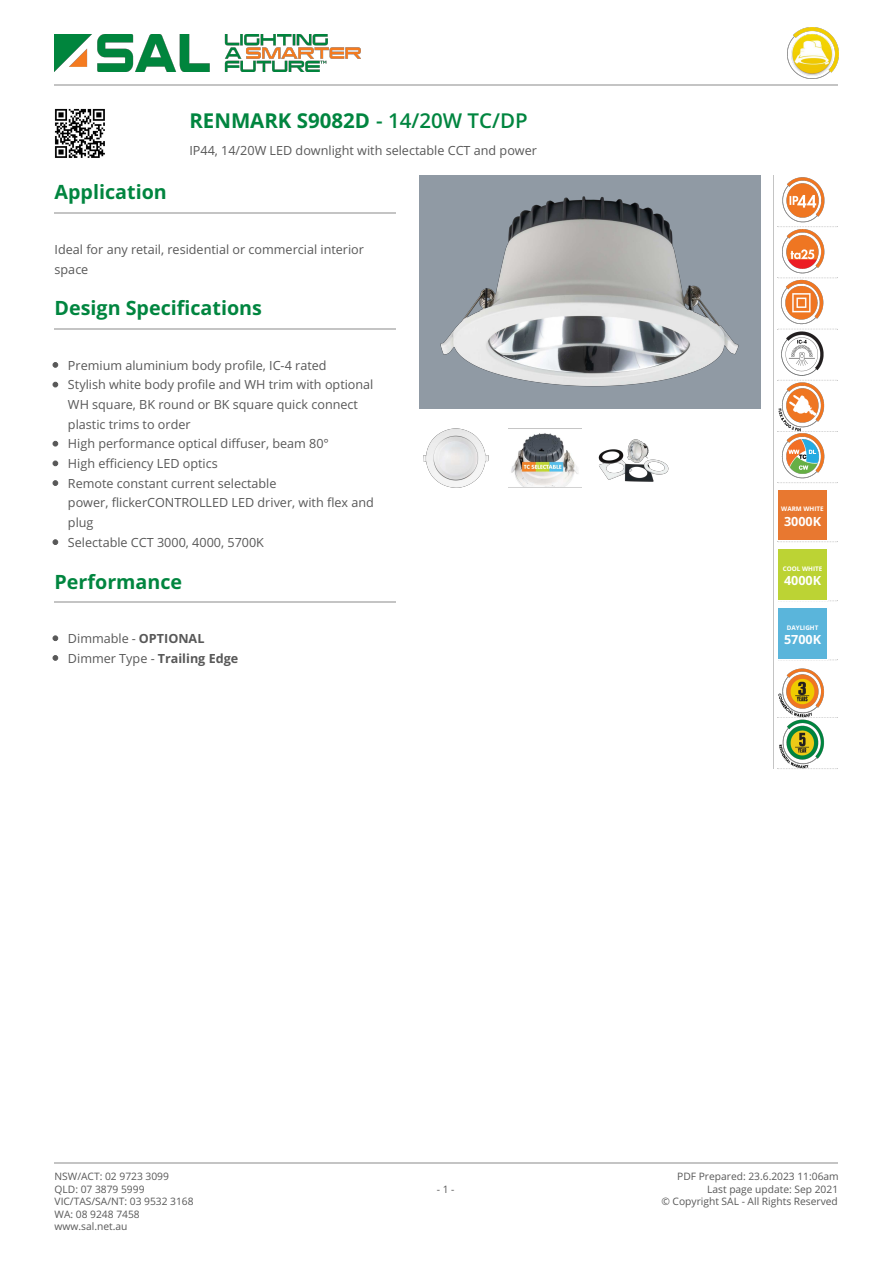
<style>
.page{position:relative;width:893px;height:1263px;background:#fff}
.page>*{position:absolute;margin:0;border:0;box-sizing:border-box;transform-origin:0 0}
.t1{font:700 20.55px "Open Sans";color:#00853f}
.t2{font:700 19.65px "Open Sans";color:#00853f}
.t3{font:12.6px/19.6px "Open Sans";color:#585858}
.t4{font:700 12.6px "Open Sans";color:#fff}
.t5{font:10.2px/12.6px "Open Sans";color:#585858}
.t6{font:700 6.3px "Open Sans";color:#fff}
.s1{font-weight:600}
.s2{font-weight:700}
</style>
<div class="page">
<img style="left:55px;top:108px;width:50px;height:50px">
<hr style="left:55px;top:212px;width:341px;height:2px;background:#c4c4c4">
<hr style="left:55px;top:328px;width:341px;height:1px;background:#c4c4c4">
<hr style="left:55px;top:601px;width:341px;height:2px;background:#c4c4c4">
<svg style="left:53px;top:362px;width:5px;height:6px"></svg>
<svg style="left:53px;top:382px;width:5px;height:5px"></svg>
<svg style="left:53px;top:441px;width:5px;height:5px"></svg>
<svg style="left:53px;top:461px;width:5px;height:5px"></svg>
<svg style="left:53px;top:480px;width:5px;height:6px"></svg>
<svg style="left:53px;top:539px;width:5px;height:6px"></svg>
<svg style="left:53px;top:635px;width:5px;height:6px"></svg>
<svg style="left:53px;top:655px;width:5px;height:6px"></svg>
<img style="left:423px;top:428px;width:66px;height:60px">
<img style="left:508px;top:428px;width:74px;height:60px">
<img style="left:598px;top:439px;width:71px;height:43px">
<img style="left:419px;top:176px;width:341px;height:233px">
<hr style="left:773px;top:176px;width:1px;height:593px;background:#c4c4c4">
<img style="left:777px;top:177px;width:49px;height:302px">
<svg style="left:777px;top:277px;width:61px;height:1px"></svg>
<svg style="left:777px;top:329px;width:61px;height:1px"></svg>
<svg style="left:777px;top:380px;width:61px;height:1px"></svg>
<svg style="left:777px;top:431px;width:61px;height:1px"></svg>
<svg style="left:777px;top:482px;width:61px;height:1px"></svg>
<div style="left:777px;top:489px;width:50px;height:52px;background:#e87830"></div>
<hr style="left:777px;top:489px;width:50px;height:1px;background:#fff">
<hr style="left:777px;top:489px;width:1px;height:52px;background:#fff">
<div style="left:777px;top:548px;width:50px;height:52px;background:#bcd334"></div>
<hr style="left:777px;top:548px;width:50px;height:1px;background:#fff">
<hr style="left:777px;top:548px;width:1px;height:52px;background:#fff">
<svg style="left:778px;top:660px;width:59px;height:1px"></svg>
<div style="left:777px;top:608px;width:50px;height:52px;background:#5ab5db"></div>
<hr style="left:777px;top:608px;width:50px;height:1px;background:#fff">
<hr style="left:777px;top:659px;width:50px;height:1px;background:#fff">
<hr style="left:777px;top:608px;width:1px;height:52px;background:#fff">
<img style="left:777px;top:668px;width:49px;height:100px">
<svg style="left:777px;top:768px;width:61px;height:1px"></svg>
<hr style="left:55px;top:84px;width:783px;height:2px;background:#c4c4c4">
<img style="left:55px;top:34px;width:305px;height:38px">
<img style="left:787px;top:28px;width:51px;height:50px">
<hr style="left:55px;top:1162px;width:783px;height:1px;background:#c4c4c4">
<h1 class="t1" style="left:189px;top:112px;width:340px">RENMARK S9082D <span class="s1">- 14/20W TC/DP</span></h1>
<p class="t3" style="left:189px;top:142px;width:349px">IP44, 14/20W LED downlight with selectable CCT and power</p>
<h2 class="t2" style="left:55px;top:184px;width:114px">Application</h2>
<p class="t3" style="left:55px;top:241px;width:311px">Ideal for any retail, residential or commercial interior space</p>
<h2 class="t2" style="left:55px;top:300px;width:209px">Design Specifications</h2>
<p class="t3" style="left:68px;top:357px;width:307px">Premium aluminium body profile, IC-4 rated<br>Stylish white body profile and WH trim with optional WH square, BK round or BK square quick connect plastic trims to order<br>High performance optical diffuser, beam 80°<br>High efficiency LED optics<br>Remote constant current selectable<br>power, flickerCONTROLLED LED driver, with flex and plug<br>Selectable CCT 3000, 4000, 5700K</p>
<h2 class="t2" style="left:55px;top:574px;width:129px">Performance</h2>
<p class="t3" style="left:68px;top:630px;width:172px">Dimmable - <span class="s2">OPTIONAL<br></span>Dimmer Type - <span class="s2">Trailing Edge</span></p>
<p class="t6" style="left:781px;top:507px;width:44px">WARM WHITE</p>
<p class="t4" style="left:784px;top:516px;width:39px">3000K</p>
<p class="t6" style="left:782px;top:566px;width:41px">COOL WHITE</p>
<p class="t4" style="left:784px;top:575px;width:39px">4000K</p>
<p class="t6" style="left:786px;top:625px;width:33px">DAYLIGHT</p>
<p class="t4" style="left:784px;top:634px;width:39px">5700K</p>
<p class="t5" style="left:55px;top:1171px;width:141px">NSW/ACT: 02 9723 3099<br>QLD: 07 3879 5999<br>VIC/TAS/SA/NT: 03 9532 3168<br>WA: 08 9248 7458 www.sal.net.au</p>
<p class="t5" style="left:437px;top:1184px;width:19px">- 1 -</p>
<p class="t5" style="left:661px;top:1171px;width:179px;text-align:right">PDF Prepared: 23.6.2023 11:06am<br>Last page update: Sep 2021<br>© Copyright SAL - All Rights Reserved</p>
</div>
